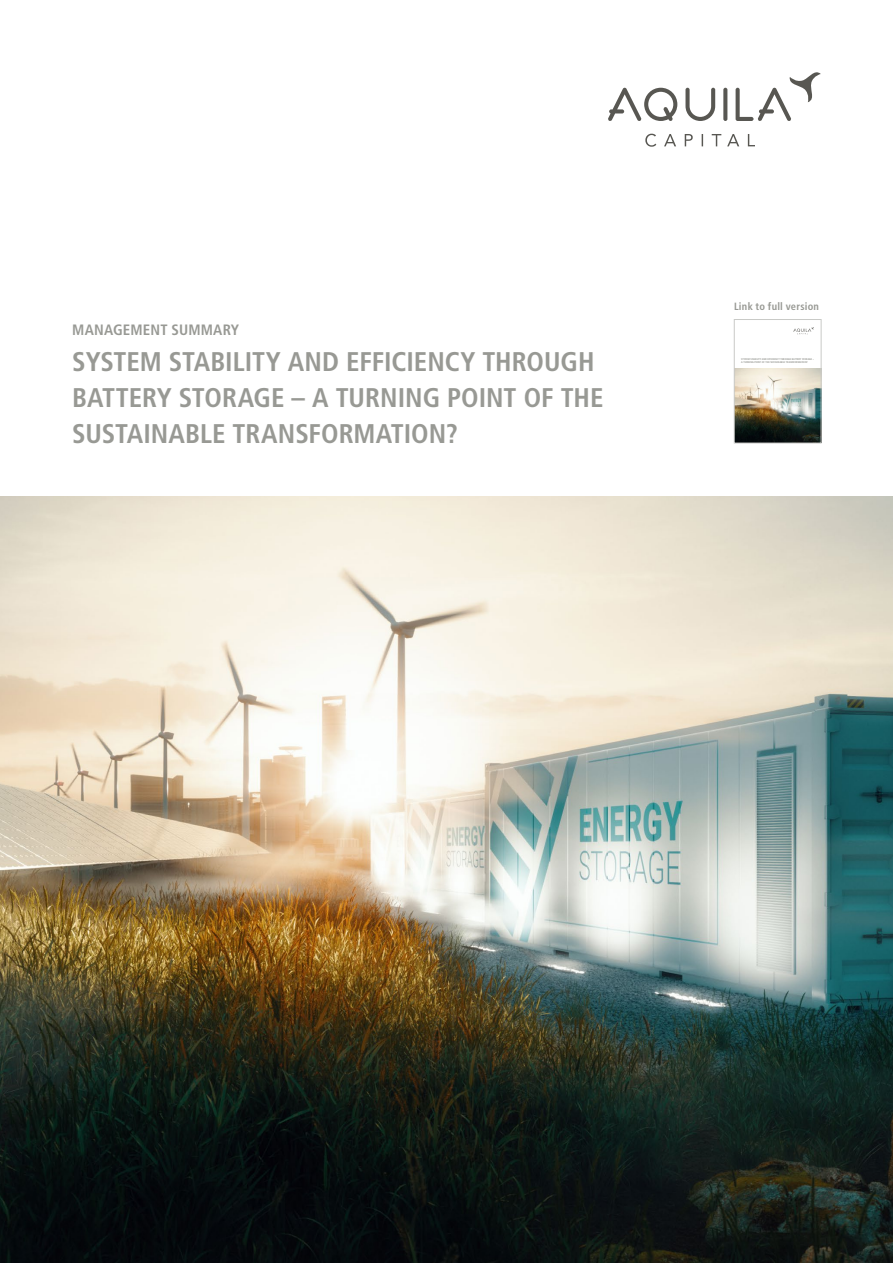
<style>
.page{position:relative;width:893px;height:1263px;background:#fff}
.page>*{position:absolute;margin:0;border:0;box-sizing:border-box;transform-origin:0 0}
.NEU___Kapitelzeile_o{font:700 condensed 27px/36px "Frutiger LT Pro";color:#989994}
.NEU___Kapitelzeile_o-2{font:700 condensed 15px "Frutiger LT Pro";letter-spacing:.015em;color:#989994}
.NEU___Fließtext_whit{font:700 condensed 10.5px "Frutiger LT Pro";letter-spacing:.02em;color:#989994}
.t1{font:700 condensed 2.7px/3.4px "Frutiger LT Pro";color:#989994}
</style>
<div class="page">
<svg style="left:723px;top:88px;width:4px;height:33px"></svg>
<svg style="left:685px;top:88px;width:30px;height:33px"></svg>
<svg style="left:608px;top:88px;width:69px;height:33px"></svg>
<svg style="left:645px;top:134px;width:110px;height:13px"></svg>
<svg style="left:736px;top:72px;width:85px;height:49px"></svg>
<img style="left:0;top:497px;width:893px;height:766px">
<svg style="left:793px;top:327px;width:21px;height:7px"></svg>
<img style="left:736px;top:368px;width:83px;height:73px">
<div style="left:734px;top:319px;width:87px;height:124px;border:1px solid #c9cac7"></div>
<p class="NEU___Fließtext_whit" style="left:734px;top:300px;width:86px">Link to full version</p>
<p class="NEU___Kapitelzeile_o-2" style="left:72px;top:321px;width:168px">MANAGEMENT SUMMARY</p>
<p class="NEU___Kapitelzeile_o" style="left:72px;top:344px;width:533px">SYSTEM STABILITY AND EFFICIENCY THROUGH<br>BATTERY STORAGE – A TURNING POINT OF THE<br>SUSTAINABLE TRANSFORMATION?</p>
<p class="t1" style="left:741px;top:357px;width:74px">SYSTEM STABILITY AND EFFICIENCY THROUGH BATTERY STORAGE –<br>A TURNING POINT OF THE SUSTAINABLE TRANSFORMATION?</p>
</div>
